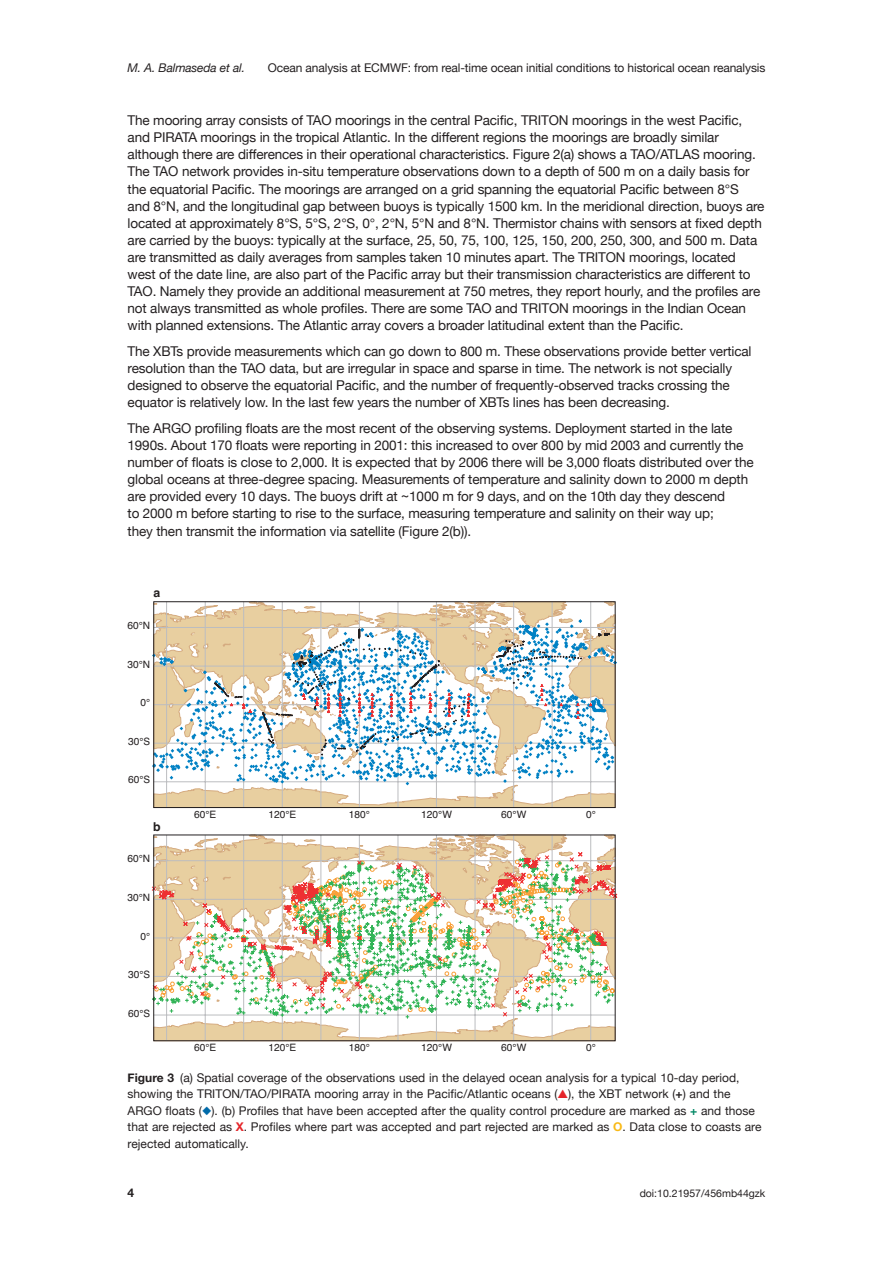
<style>
.page{position:relative;width:893px;height:1263px;background:#fff}
.page>*{position:absolute;margin:0;border:0;box-sizing:border-box;transform-origin:0 0}
.t1{font:13.5px/17.1px "Helvetica Neue";letter-spacing:-.01em;color:#231f20}
.t2{font:700 12.15px "Helvetica";color:#231f20}
.t3{font:12px/16.5px "Helvetica Neue";letter-spacing:.005em;color:#231f20}
.t4{font:italic 12px "Helvetica Neue";letter-spacing:-.01em;color:#231f20}
.t5{font:700 12px "Helvetica Neue";color:#231f20}
.t6{font:10.5px "Helvetica Neue";color:#231f20}
.t7{font:10.2px "Helvetica";color:#231f20}
.s1{font-weight:700}
.s2{color:#e5252a}
.s3{color:#006aa9}
.s4{font-weight:700;color:#008764}
.s5{font-weight:700;color:#e5252a}
.s6{font-weight:700;color:#f9b916}
</style>
<div class="page">
<svg style="left:153px;top:601px;width:463px;height:441px"></svg>
<p class="t4" style="left:128px;top:61px;width:119px">M. A. Balmaseda et al.</p>
<p class="t3" style="left:268px;top:60px;width:499px">Ocean analysis at ECMWF: from real-time ocean initial conditions to historical ocean reanalysis</p>
<p class="t1" style="left:128px;top:113px;width:638px">The mooring array consists of TAO moorings in the central Pacific, TRITON moorings in the west Pacific, and PIRATA moorings in the tropical Atlantic. In the different regions the moorings are broadly similar although there are differences in their operational characteristics. Figure 2(a) shows a TAO/ATLAS mooring.<br>The TAO network provides in-situ temperature observations down to a depth of 500 m on a daily basis for the equatorial Pacific. The moorings are arranged on a grid spanning the equatorial Pacific between 8°S and 8°N, and the longitudinal gap between buoys is typically 1500 km. In the meridional direction, buoys are located at approximately 8°S, 5°S, 2°S, 0°, 2°N, 5°N and 8°N. Thermistor chains with sensors at fixed depth are carried by the buoys: typically at the surface, 25, 50, 75, 100, 125, 150, 200, 250, 300, and 500 m. Data are transmitted as daily averages from samples taken 10 minutes apart. The TRITON moorings, located west of the date line, are also part of the Pacific array but their transmission characteristics are different to TAO. Namely they provide an additional measurement at 750 metres, they report hourly, and the profiles are not always transmitted as whole profiles. There are some TAO and TRITON moorings in the Indian Ocean with planned extensions. The Atlantic array covers a broader latitudinal extent than the Pacific.</p>
<p class="t1" style="left:128px;top:343px;width:626px">The XBTs provide measurements which can go down to 800 m. These observations provide better vertical resolution than the TAO data, but are irregular in space and sparse in time. The network is not specially designed to observe the equatorial Pacific, and the number of frequently-observed tracks crossing the equator is relatively low. In the last few years the number of XBTs lines has been decreasing.</p>
<p class="t1" style="left:128px;top:420px;width:628px">The ARGO profiling floats are the most recent of the observing systems. Deployment started in the late 1990s. About 170 floats were reporting in 2001: this increased to over 800 by mid 2003 and currently the number of floats is close to 2,000. It is expected that by 2006 there will be 3,000 floats distributed over the global oceans at three-degree spacing. Measurements of temperature and salinity down to 2000 m depth are provided every 10 days. The buoys drift at ~1000 m for 9 days, and on the 10th day they descend<br>to 2000 m before starting to rise to the surface, measuring temperature and salinity on their way up;<br>they then transmit the information via satellite (Figure 2(b)).</p>
<p class="t2" style="left:153px;top:583px;width:8px">a</p>
<p class="t7" style="left:128px;top:618px;width:24px">60°N</p>
<p class="t7" style="left:128px;top:656px;width:24px">30°N</p>
<p class="t7" style="left:141px;top:695px;width:11px">0°</p>
<p class="t7" style="left:128px;top:733px;width:24px">30°S</p>
<p class="t7" style="left:128px;top:772px;width:24px">60°S</p>
<p class="t2" style="left:153px;top:816px;width:9px">b</p>
<p class="t7" style="left:128px;top:851px;width:24px">60°N</p>
<p class="t7" style="left:128px;top:889px;width:24px">30°N</p>
<p class="t7" style="left:141px;top:928px;width:11px">0°</p>
<p class="t7" style="left:128px;top:966px;width:24px">30°S</p>
<p class="t7" style="left:128px;top:1005px;width:24px">60°S</p>
<p class="t7" style="left:194px;top:806px;width:24px">60°E</p>
<p class="t7" style="left:268px;top:806px;width:29px">120°E</p>
<p class="t7" style="left:349px;top:806px;width:23px">180°</p>
<p class="t7" style="left:421px;top:806px;width:32px">120°W</p>
<p class="t7" style="left:501px;top:806px;width:27px">60°W</p>
<p class="t7" style="left:586px;top:806px;width:11px">0°</p>
<p class="t7" style="left:194px;top:1040px;width:24px">60°E</p>
<p class="t7" style="left:268px;top:1040px;width:29px">120°E</p>
<p class="t7" style="left:349px;top:1040px;width:23px">180°</p>
<p class="t7" style="left:421px;top:1040px;width:32px">120°W</p>
<p class="t7" style="left:501px;top:1040px;width:27px">60°W</p>
<p class="t7" style="left:586px;top:1040px;width:11px">0°</p>
<p class="t3" style="left:128px;top:1070px;width:635px"><span class="s1">Figure 3</span> (a) Spatial coverage of the observations used in the delayed ocean analysis for a typical 10-day period, showing the TRITON/TAO/PIRATA mooring array in the Pacific/Atlantic oceans (<span class="s2">▲</span>), the XBT network (<span class="s1">+</span>) and the ARGO floats (<span class="s3">◆</span>). (b) Profiles that have been accepted after the quality control procedure are marked as <span class="s4">+</span> and those that are rejected as <span class="s5">Χ</span>. Profiles where part was accepted and part rejected are marked as <span class="s6">Ο</span>. Data close to coasts are rejected automatically.</p>
<p class="t5" style="left:128px;top:1183px;width:8px">4</p>
<p class="t6" style="left:640px;top:1186px;width:127px">doi:10.21957/456mb44gzk</p>
</div>
